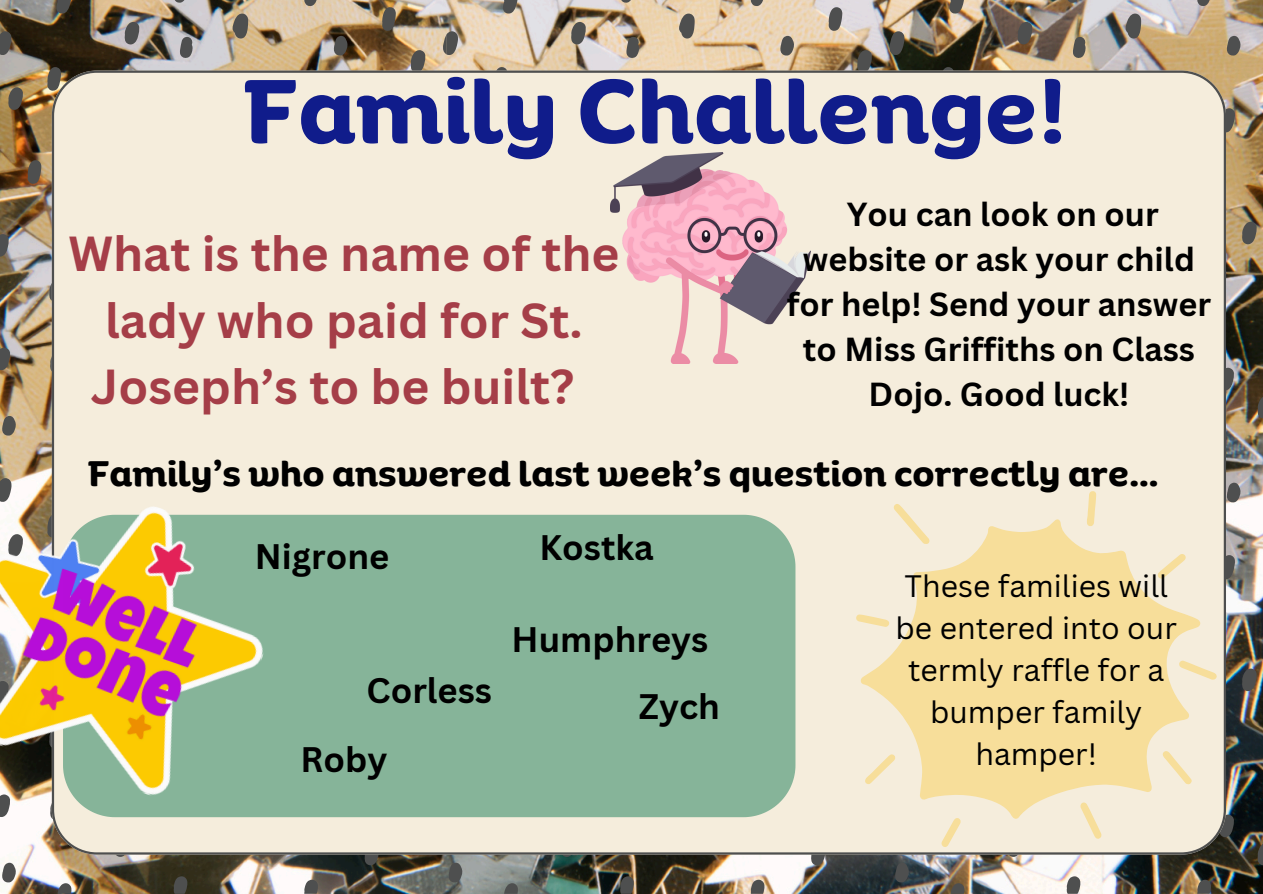
<style>
.page{position:relative;width:1263px;height:894px;background:#fff}
.page>*{position:absolute;margin:0;border:0;box-sizing:border-box;transform-origin:0 0}
.t1{font:700 87px "Binate Display";color:#101c8b}
.t2{font:700 47.85px/66.9px "Canva Sans";color:#a53e48;text-align:center}
.t3{font:700 34.5px "Binate Display";color:#000}
.t4{font:700 34.5px "Canva Sans";color:#000}
.t5{font:700 32.4px/45px "Canva Sans";color:#000;text-align:center}
.t6{font:30.15px/42.2px "Canva Sans";color:#000;text-align:center}
</style>
<div class="page">
<img style="left:0;top:0;width:1263px;height:893px">
<svg style="left:47px;top:67px;width:14px;height:24px"></svg>
<svg style="left:125px;top:22px;width:15px;height:23px"></svg>
<svg style="left:180px;top:37px;width:13px;height:22px"></svg>
<svg style="left:233px;top:14px;width:15px;height:25px"></svg>
<svg style="left:8px;top:87px;width:16px;height:23px"></svg>
<svg style="left:27px;top:160px;width:14px;height:24px"></svg>
<svg style="left:49px;top:279px;width:3px;height:23px"></svg>
<svg style="left:56px;top:0;width:15px;height:14px"></svg>
<svg style="left:175px;top:0;width:9px;height:3px"></svg>
<svg style="left:304px;top:0;width:13px;height:6px"></svg>
<svg style="left:333px;top:36px;width:15px;height:20px"></svg>
<svg style="left:0;top:31px;width:12px;height:24px"></svg>
<svg style="left:0;top:234px;width:10px;height:22px"></svg>
<svg style="left:0;top:347px;width:11px;height:23px"></svg>
<svg style="left:50px;top:350px;width:2px;height:23px"></svg>
<svg style="left:2px;top:416px;width:14px;height:20px"></svg>
<svg style="left:382px;top:7px;width:14px;height:24px"></svg>
<svg style="left:411px;top:50px;width:16px;height:20px"></svg>
<svg style="left:494px;top:67px;width:14px;height:3px"></svg>
<svg style="left:571px;top:22px;width:16px;height:23px"></svg>
<svg style="left:626px;top:37px;width:13px;height:22px"></svg>
<svg style="left:679px;top:14px;width:16px;height:25px"></svg>
<svg style="left:503px;top:0;width:14px;height:14px"></svg>
<svg style="left:621px;top:0;width:10px;height:3px"></svg>
<svg style="left:751px;top:0;width:12px;height:6px"></svg>
<svg style="left:780px;top:36px;width:14px;height:20px"></svg>
<svg style="left:443px;top:31px;width:15px;height:24px"></svg>
<svg style="left:828px;top:7px;width:14px;height:24px"></svg>
<svg style="left:857px;top:50px;width:16px;height:20px"></svg>
<svg style="left:58px;top:882px;width:14px;height:11px"></svg>
<svg style="left:174px;top:876px;width:14px;height:17px"></svg>
<svg style="left:304px;top:879px;width:14px;height:14px"></svg>
<svg style="left:2px;top:862px;width:14px;height:20px"></svg>
<svg style="left:114px;top:854px;width:16px;height:3px"></svg>
<svg style="left:365px;top:854px;width:15px;height:11px"></svg>
<svg style="left:504px;top:882px;width:14px;height:11px"></svg>
<svg style="left:620px;top:876px;width:14px;height:17px"></svg>
<svg style="left:751px;top:879px;width:14px;height:14px"></svg>
<svg style="left:448px;top:862px;width:14px;height:20px"></svg>
<svg style="left:561px;top:854px;width:16px;height:3px"></svg>
<svg style="left:811px;top:854px;width:16px;height:11px"></svg>
<svg style="left:940px;top:67px;width:14px;height:3px"></svg>
<svg style="left:1018px;top:22px;width:15px;height:23px"></svg>
<svg style="left:1073px;top:37px;width:13px;height:22px"></svg>
<svg style="left:1125px;top:14px;width:16px;height:25px"></svg>
<svg style="left:949px;top:0;width:15px;height:14px"></svg>
<svg style="left:1068px;top:0;width:9px;height:3px"></svg>
<svg style="left:1197px;top:0;width:12px;height:6px"></svg>
<svg style="left:1226px;top:108px;width:9px;height:24px"></svg>
<svg style="left:1242px;top:222px;width:16px;height:23px"></svg>
<svg style="left:1226px;top:36px;width:15px;height:20px"></svg>
<svg style="left:889px;top:31px;width:16px;height:24px"></svg>
<svg style="left:1226px;top:367px;width:9px;height:23px"></svg>
<svg style="left:1257px;top:396px;width:6px;height:23px"></svg>
<svg style="left:1226px;top:555px;width:9px;height:24px"></svg>
<svg style="left:1242px;top:668px;width:16px;height:23px"></svg>
<svg style="left:1226px;top:482px;width:15px;height:20px"></svg>
<svg style="left:951px;top:882px;width:14px;height:11px"></svg>
<svg style="left:1066px;top:876px;width:15px;height:17px"></svg>
<svg style="left:1197px;top:879px;width:14px;height:14px"></svg>
<svg style="left:895px;top:862px;width:14px;height:20px"></svg>
<svg style="left:1007px;top:854px;width:16px;height:3px"></svg>
<svg style="left:1226px;top:814px;width:9px;height:23px"></svg>
<svg style="left:1257px;top:842px;width:6px;height:23px"></svg>
<div style="left:52px;top:70px;width:1174px;height:783px;background:#f5eddc"></div>
<img style="left:610px;top:152px;width:200px;height:211px">
<div style="left:63px;top:514px;width:732px;height:303px;background:#86b499"></div>
<svg style="left:856px;top:490px;width:361px;height:357px;background:#f5e5ba"></svg>
<img style="left:0;top:462px;width:297px;height:353px">
<p class="t1" style="left:244px;top:30px;width:824px">Family Challenge!</p>
<p class="t2" style="left:68px;top:218px;width:553px">What is the name of the lady who paid for St.<br>Joseph’s to be built?</p>
<p class="t5" style="left:787px;top:191px;width:426px">You can look on our website or ask your child for help! Send your answer to Miss Griffiths on Class<br>Dojo. Good luck!</p>
<h1 class="t3" style="left:88px;top:440px;width:1072px">Family’s who answered last week’s question correctly are...</h1>
<h3 class="t4" style="left:255px;top:532px;width:136px">Nigrone</h3>
<h3 class="t4" style="left:540px;top:523px;width:116px">Kostka</h3>
<h2 class="t4" style="left:367px;top:666px;width:127px">Corless</h2>
<h3 class="t4" style="left:301px;top:735px;width:88px">Roby</h3>
<h3 class="t4" style="left:512px;top:614px;width:198px">Humphreys</h3>
<p class="t4" style="left:639px;top:682px;width:82px">Zych</p>
<p class="t6" style="left:896px;top:563px;width:283px">These families will be entered into our termly raffle for a bumper family hamper!</p>
</div>
